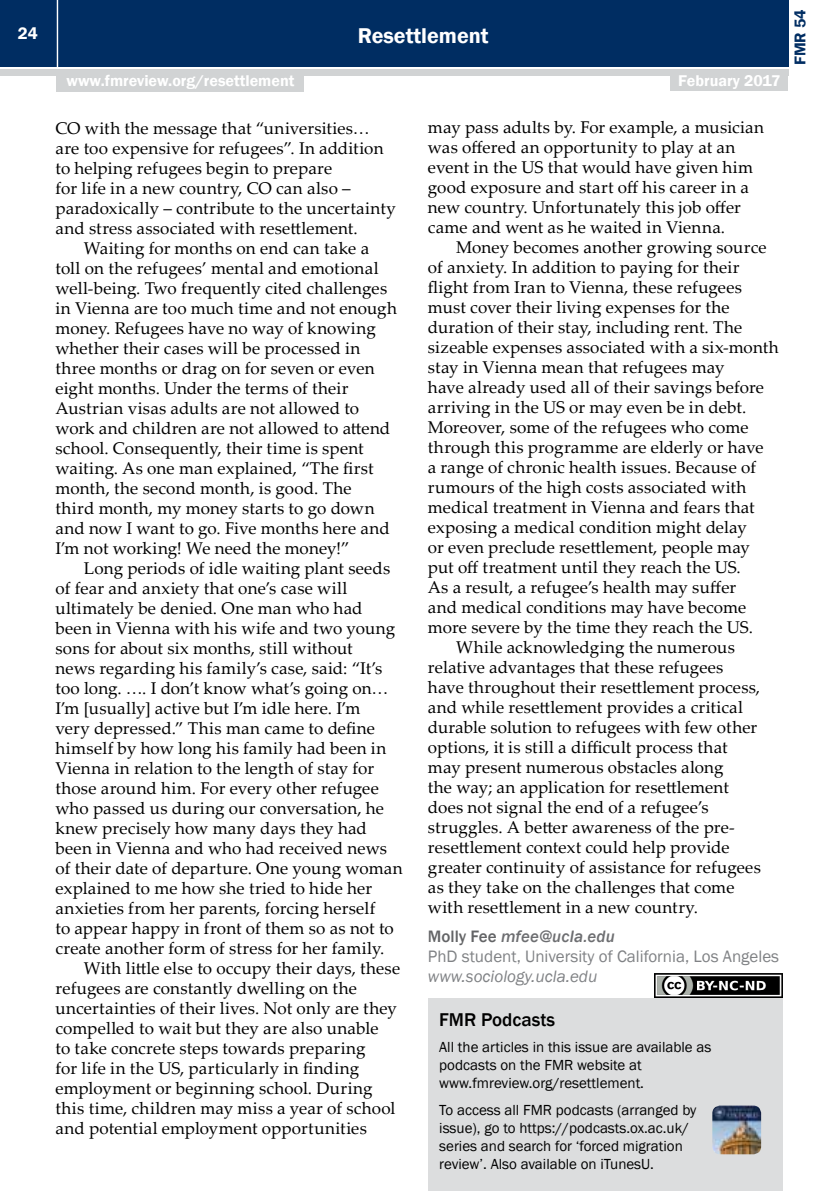
<style>
.page{position:relative;width:840px;height:1191px;background:#fff}
.page>*{position:absolute;margin:0;border:0;box-sizing:border-box;transform-origin:0 0}
.t1{font:600 22px "Franklin Gothic";color:#fff}
.t2{font:500 19px "Franklin Gothic";color:#000}
.t3{font:17px/20px "Palatino Linotype";letter-spacing:.01em;color:#000}
.t4{font:17px/20px "Franklin Gothic";color:#808285}
.t5{font:italic 17px "Franklin Gothic";color:#808285}
.t6{font:600 17px "Franklin Gothic";color:#fff}
.t7{font:600 16px "Franklin Gothic";color:#fff}
.t8{font:600 16px "Franklin Gothic";color:#002d62}
.t9{font:15px/18px "Franklin Gothic";color:#000}
.s1{font-weight:500;color:#636466}
.s2{font-weight:500;font-style:italic;color:#6d6e71}
</style>
<div class="page">
<div style="left:0;top:0;width:787px;height:66px;background:#002d62"></div>
<div style="left:0;top:69px;width:787px;height:6px;background:#d1d3d4"></div>
<hr style="left:57px;top:0;width:1px;height:67px;background:#fff">
<div style="left:670px;top:73px;width:117px;height:18px;background:#d1d3d4"></div>
<div style="left:57px;top:74px;width:247px;height:18px;background:#d1d3d4"></div>
<div style="left:427px;top:998px;width:355px;height:193px;background:#dcddde"></div>
<img style="left:712px;top:1105px;width:48px;height:49px">
<img style="left:654px;top:973px;width:127px;height:24px">
<p class="t6" style="left:18px;top:23px;width:21px">24</p>
<p class="t1" style="left:357px;top:22px;width:132px">Resettlement</p>
<p class="t7" style="left:66px;top:71px;width:229px">www.fmreview.org/resettlement</p>
<p class="t7" style="left:678px;top:71px;width:104px">February 2017</p>
<p class="t3" style="left:55px;top:117px;width:315px">CO with the message that “universities…</p>
<p class="t3" style="left:55px;top:137px;width:329px">are too expensive for refugees”. In addition</p>
<p class="t3" style="left:55px;top:157px;width:278px">to helping refugees begin to prepare</p>
<p class="t3" style="left:55px;top:177px;width:296px">for life in a new country, CO can also –</p>
<p class="t3" style="left:55px;top:197px;width:342px">paradoxically – contribute to the uncertainty</p>
<p class="t3" style="left:55px;top:217px;width:303px">and stress associated with resettlement.</p>
<p class="t3" style="left:84px;top:237px;width:287px">Waiting for months on end can take a</p>
<p class="t3" style="left:55px;top:257px;width:324px">toll on the refugees’ mental and emotional</p>
<p class="t3" style="left:55px;top:277px;width:333px">well-being. Two frequently cited challenges</p>
<p class="t3" style="left:55px;top:297px;width:343px">in Vienna are too much time and not enough</p>
<p class="t3" style="left:55px;top:317px;width:321px">money. Refugees have no way of knowing</p>
<p class="t3" style="left:55px;top:337px;width:306px">whether their cases will be processed in</p>
<p class="t3" style="left:55px;top:357px;width:320px">three months or drag on for seven or even</p>
<p class="t3" style="left:55px;top:377px;width:294px">eight months. Under the terms of their</p>
<p class="t3" style="left:55px;top:397px;width:305px">Austrian visas adults are not allowed to</p>
<p class="t3" style="left:55px;top:417px;width:336px">work and children are not allowed to attend</p>
<p class="t3" style="left:55px;top:437px;width:309px">school. Consequently, their time is spent</p>
<p class="t3" style="left:55px;top:457px;width:319px">waiting. As one man explained, “The first</p>
<p class="t3" style="left:55px;top:477px;width:297px">month, the second month, is good. The</p>
<p class="t3" style="left:55px;top:497px;width:320px">third month, my money starts to go down</p>
<p class="t3" style="left:55px;top:517px;width:335px">and now I want to go. Five months here and</p>
<p class="t3" style="left:55px;top:537px;width:295px">I’m not working! We need the money!”</p>
<p class="t3" style="left:84px;top:557px;width:308px">Long periods of idle waiting plant seeds</p>
<p class="t3" style="left:55px;top:577px;width:293px">of fear and anxiety that one’s case will</p>
<p class="t3" style="left:55px;top:597px;width:308px">ultimately be denied. One man who had</p>
<p class="t3" style="left:55px;top:617px;width:341px">been in Vienna with his wife and two young</p>
<p class="t3" style="left:55px;top:637px;width:298px">sons for about six months, still without</p>
<p class="t3" style="left:55px;top:657px;width:328px">news regarding his family’s case, said: “It’s</p>
<p class="t3" style="left:55px;top:677px;width:334px">too long. …. I don’t know what’s going on…</p>
<p class="t3" style="left:55px;top:697px;width:306px">I’m [usually] active but I’m idle here. I’m</p>
<p class="t3" style="left:55px;top:717px;width:321px">very depressed.” This man came to define</p>
<p class="t3" style="left:55px;top:737px;width:332px">himself by how long his family had been in</p>
<p class="t3" style="left:55px;top:757px;width:320px">Vienna in relation to the length of stay for</p>
<p class="t3" style="left:55px;top:777px;width:325px">those around him. For every other refugee</p>
<p class="t3" style="left:55px;top:797px;width:330px">who passed us during our conversation, he</p>
<p class="t3" style="left:55px;top:817px;width:313px">knew precisely how many days they had</p>
<p class="t3" style="left:55px;top:837px;width:333px">been in Vienna and who had received news</p>
<p class="t3" style="left:55px;top:857px;width:348px">of their date of departure. One young woman</p>
<p class="t3" style="left:55px;top:877px;width:318px">explained to me how she tried to hide her</p>
<p class="t3" style="left:55px;top:897px;width:321px">anxieties from her parents, forcing herself</p>
<p class="t3" style="left:55px;top:917px;width:340px">to appear happy in front of them so as not to</p>
<p class="t3" style="left:55px;top:937px;width:330px">create another form of stress for her family.</p>
<p class="t3" style="left:84px;top:957px;width:318px">With little else to occupy their days, these</p>
<p class="t3" style="left:55px;top:977px;width:303px">refugees are constantly dwelling on the</p>
<p class="t3" style="left:55px;top:997px;width:343px">uncertainties of their lives. Not only are they</p>
<p class="t3" style="left:55px;top:1017px;width:324px">compelled to wait but they are also unable</p>
<p class="t3" style="left:55px;top:1037px;width:311px">to take concrete steps towards preparing</p>
<p class="t3" style="left:55px;top:1057px;width:305px">for life in the US, particularly in finding</p>
<p class="t3" style="left:55px;top:1077px;width:318px">employment or beginning school. During</p>
<p class="t3" style="left:55px;top:1097px;width:341px">this time, children may miss a year of school</p>
<p class="t3" style="left:55px;top:1117px;width:313px">and potential employment opportunities</p>
<p class="t3" style="left:427px;top:117px;width:337px">may pass adults by. For example, a musician was offered an opportunity to play at an event in the US that would have given him good exposure and start off his career in a new country. Unfortunately this job offer came and went as he waited in Vienna.</p>
<p class="t3" style="left:456px;top:237px;width:312px">Money becomes another growing source</p>
<p class="t3" style="left:427px;top:257px;width:313px">of anxiety. In addition to paying for their</p>
<p class="t3" style="left:427px;top:277px;width:315px">flight from Iran to Vienna, these refugees</p>
<p class="t3" style="left:427px;top:297px;width:303px">must cover their living expenses for the</p>
<p class="t3" style="left:427px;top:317px;width:316px">duration of their stay, including rent. The</p>
<p class="t3" style="left:427px;top:337px;width:352px">sizeable expenses associated with a six-month</p>
<p class="t3" style="left:427px;top:357px;width:298px">stay in Vienna mean that refugees may</p>
<p class="t3" style="left:427px;top:377px;width:337px">have already used all of their savings before</p>
<p class="t3" style="left:427px;top:397px;width:320px">arriving in the US or may even be in debt.</p>
<p class="t3" style="left:427px;top:417px;width:322px">Moreover, some of the refugees who come</p>
<p class="t3" style="left:427px;top:437px;width:337px">through this programme are elderly or have</p>
<p class="t3" style="left:427px;top:457px;width:329px">a range of chronic health issues. Because of</p>
<p class="t3" style="left:427px;top:477px;width:320px">rumours of the high costs associated with</p>
<p class="t3" style="left:427px;top:497px;width:328px">medical treatment in Vienna and fears that</p>
<p class="t3" style="left:427px;top:517px;width:320px">exposing a medical condition might delay</p>
<p class="t3" style="left:427px;top:537px;width:323px">or even preclude resettlement, people may</p>
<p class="t3" style="left:427px;top:557px;width:314px">put off treatment until they reach the US.</p>
<p class="t3" style="left:427px;top:577px;width:310px">As a result, a refugee’s health may suffer</p>
<p class="t3" style="left:427px;top:597px;width:320px">and medical conditions may have become</p>
<p class="t3" style="left:427px;top:617px;width:326px">more severe by the time they reach the US.</p>
<p class="t3" style="left:456px;top:637px;width:280px">While acknowledging the numerous</p>
<p class="t3" style="left:427px;top:657px;width:297px">relative advantages that these refugees</p>
<p class="t3" style="left:427px;top:677px;width:333px">have throughout their resettlement process,</p>
<p class="t3" style="left:427px;top:697px;width:316px">and while resettlement provides a critical</p>
<p class="t3" style="left:427px;top:717px;width:331px">durable solution to refugees with few other</p>
<p class="t3" style="left:427px;top:737px;width:301px">options, it is still a difficult process that</p>
<p class="t3" style="left:427px;top:757px;width:297px">may present numerous obstacles along</p>
<p class="t3" style="left:427px;top:777px;width:302px">the way; an application for resettlement</p>
<p class="t3" style="left:427px;top:797px;width:282px">does not signal the end of a refugee’s</p>
<p class="t3" style="left:427px;top:817px;width:308px">struggles. A better awareness of the pre-</p>
<p class="t3" style="left:427px;top:837px;width:303px">resettlement context could help provide</p>
<p class="t3" style="left:427px;top:857px;width:334px">greater continuity of assistance for refugees</p>
<p class="t3" style="left:427px;top:877px;width:308px">as they take on the challenges that come</p>
<p class="t3" style="left:427px;top:897px;width:271px">with resettlement in a new country.</p>
<p class="t4" style="left:427px;top:926px;width:352px"><span class="s1">Molly Fee</span> <span class="s2">mfee@ucla.edu<br></span>PhD student, University of California, Los Angeles</p>
<p class="t5" style="left:427px;top:965px;width:171px">www.sociology.ucla.edu</p>
<p class="t2" style="left:439px;top:1007px;width:117px">FMR Podcasts</p>
<p class="t9" style="left:439px;top:1038px;width:273px">All the articles in this issue are available as podcasts on the FMR website at www.fmreview.org/resettlement.</p>
<p class="t9" style="left:439px;top:1101px;width:258px">To access all FMR podcasts (arranged by issue), go to https://podcasts.ox.ac.uk/ series and search for ‘forced migration review’. Also available on iTunesU.</p>
<p class="t8" style="left:789px;top:65px;width:58px;rotate:-90deg">FMR 54</p>
</div>
